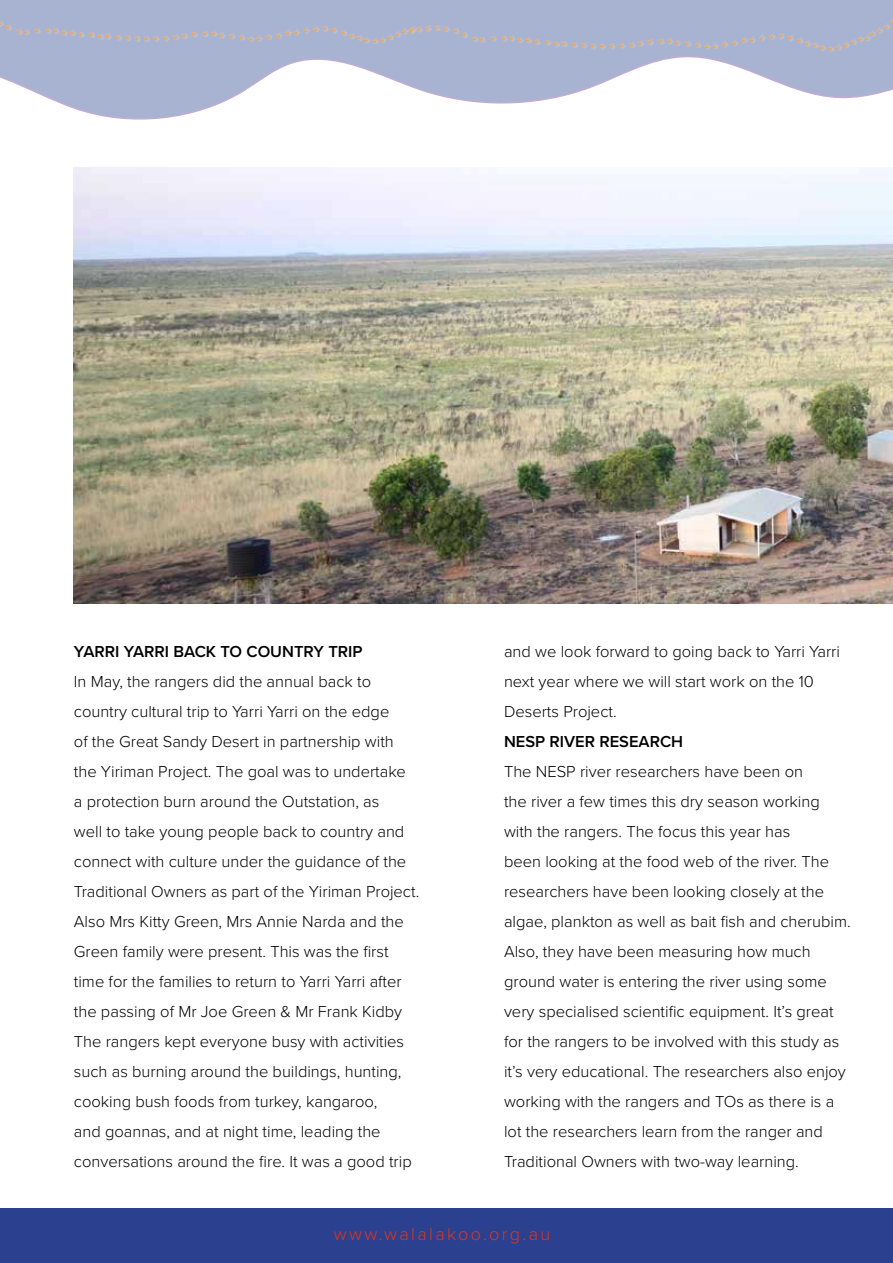
<style>
.page{position:relative;width:893px;height:1263px;background:#fff}
.page>*{position:absolute;margin:0;border:0;box-sizing:border-box;transform-origin:0 0}
.t1{font:300 18px "Proxima Nova";letter-spacing:.13em;color:#e0351b}
.t2{font:300 16.5px/30px "Proxima Nova";color:#000}
.t3{font:600 16.5px "Proxima Nova";color:#000}
</style>
<div class="page">
<svg style="left:0;top:0;width:893px;height:120px"></svg>
<div style="left:0;top:1209px;width:893px;height:54px;background:#2b408f"></div>
<img style="left:74px;top:168px;width:819px;height:436px">
<svg style="left:0;top:18px;width:893px;height:35px;background:#aab3ce"></svg>
<p class="t3" style="left:74px;top:639px;width:290px">YARRI YARRI BACK TO COUNTRY TRIP</p>
<p class="t2" style="left:74px;top:666px;width:347px">In May, the rangers did the annual back to country cultural trip to Yarri Yarri on the edge<br>of the Great Sandy Desert in partnership with the Yiriman Project. The goal was to undertake<br>a protection burn around the Outstation, as<br>well to take young people back to country and connect with culture under the guidance of the Traditional Owners as part of the Yiriman Project.<br>Also Mrs Kitty Green, Mrs Annie Narda and the Green family were present. This was the first time for the families to return to Yarri Yarri after the passing of Mr Joe Green &amp; Mr Frank Kidby The rangers kept everyone busy with activities such as burning around the buildings, hunting, cooking bush foods from turkey, kangaroo,<br>and goannas, and at night time, leading the conversations around the fire. It was a good trip</p>
<p class="t2" style="left:504px;top:636px;width:337px">and we look forward to going back to Yarri Yarri next year where we will start work on the 10<br>Deserts Project.</p>
<p class="t3" style="left:504px;top:729px;width:181px">NESP RIVER RESEARCH</p>
<p class="t2" style="left:504px;top:756px;width:348px">The NESP river researchers have been on<br>the river a few times this dry season working with the rangers. The focus this year has<br>been looking at the food web of the river. The researchers have been looking closely at the algae, plankton as well as bait fish and cherubim.<br>Also, they have been measuring how much ground water is entering the river using some very specialised scientific equipment. It’s great for the rangers to be involved with this study as it’s very educational. The researchers also enjoy working with the rangers and TOs as there is a lot the researchers learn from the ranger and Traditional Owners with two-way learning.</p>
<p class="t1" style="left:334px;top:1221px;width:218px">www.walalakoo.org.au</p>
</div>
